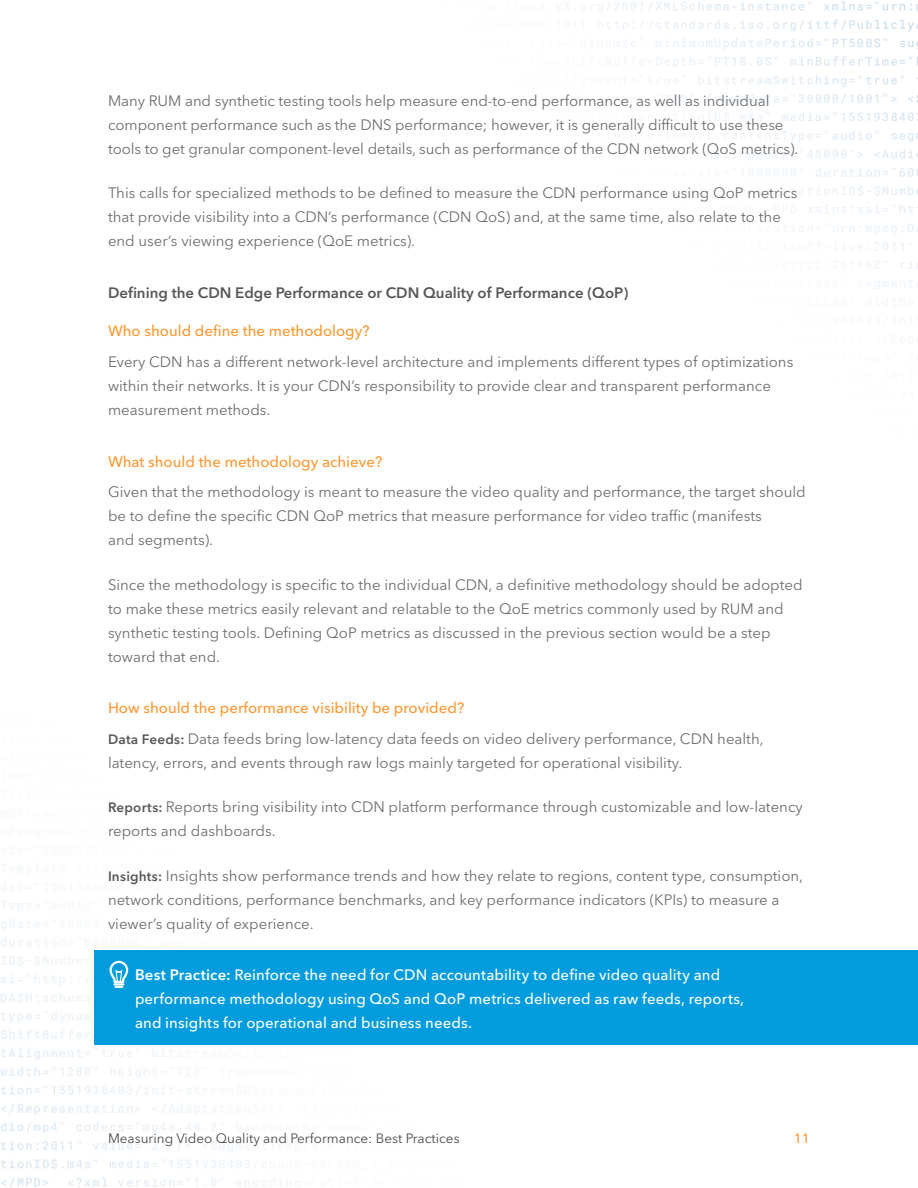
<style>
.page{position:relative;width:918px;height:1188px;background:#fff}
.page>*{position:absolute;margin:0;border:0;box-sizing:border-box;transform-origin:0 0}
.Body{font:15px/24px "Avenir Next LT Pro";color:#6d6e71}
.Best_Practice{font:500 15px/24px "Avenir Next LT Pro";letter-spacing:.005em;color:#fff}
.t1{font:500 15px "Avenir Next LT Pro";color:#f93}
.H3__SUBSUBHEAD{font:600 15px "Avenir Next LT Pro";color:#57585a}
.t2{font:13.5px "Avenir Next LT Pro";color:#4b4c4d}
.t3{font:500 13.5px "Avenir Next LT Pro";color:#f93}
.s1{font-weight:600;font-size:13.5px;color:#57585a}
.s2{font-weight:600}
</style>
<div class="page">
<img style="left:1px;top:848px;width:917px;height:340px">
<img style="left:555px;top:1px;width:363px;height:338px">
<div style="left:94px;top:951px;width:824px;height:94px;background:#009cde"></div>
<svg style="left:109px;top:961px;width:19px;height:27px"></svg>
<p class="Body" style="left:108px;top:89px;width:690px">Many RUM and synthetic testing tools help measure end-to-end performance, as well as individual component performance such as the DNS performance; however, it is generally difficult to use these tools to get granular component-level details, such as performance of the CDN network (QoS metrics).</p>
<p class="Body" style="left:108px;top:181px;width:691px">This calls for specialized methods to be defined to measure the CDN performance using QoP metrics that provide visibility into a CDN’s performance (CDN QoS) and, at the same time, also relate to the end user’s viewing experience (QoE metrics).</p>
<p class="H3__SUBSUBHEAD" style="left:108px;top:283px;width:522px">Defining the CDN Edge Performance or CDN Quality of Performance (QoP)</p>
<h4 class="t1" style="left:108px;top:322px;width:263px">Who should define the methodology?</h4>
<p class="Body" style="left:108px;top:350px;width:687px">Every CDN has a different network-level architecture and implements different types of optimizations within their networks. It is your CDN’s responsibility to provide clear and transparent performance measurement methods.</p>
<h4 class="t1" style="left:108px;top:452px;width:276px">What should the methodology achieve?</h4>
<p class="Body" style="left:108px;top:480px;width:699px">Given that the methodology is meant to measure the video quality and performance, the target should be to define the specific CDN QoP metrics that measure performance for video traffic (manifests<br>and segments).</p>
<p class="Body" style="left:108px;top:572px;width:696px">Since the methodology is specific to the individual CDN, a definitive methodology should be adopted to make these metrics easily relevant and relatable to the QoE metrics commonly used by RUM and synthetic testing tools. Defining QoP metrics as discussed in the previous section would be a step toward that end.</p>
<h4 class="t1" style="left:108px;top:699px;width:358px">How should the performance visibility be provided?</h4>
<p class="Body" style="left:108px;top:727px;width:657px"><span class="s1">Data Feeds:</span> Data feeds bring low-latency data feeds on video delivery performance, CDN health, latency, errors, and events through raw logs mainly targeted for operational visibility.</p>
<p class="Body" style="left:108px;top:795px;width:696px"><span class="s1">Reports:</span> Reports bring visibility into CDN platform performance through customizable and low-latency reports and dashboards.</p>
<p class="Body" style="left:108px;top:863px;width:697px"><span class="s1">Insights:</span> Insights show performance trends and how they relate to regions, content type, consumption, network conditions, performance benchmarks, and key performance indicators (KPIs) to measure a viewer’s quality of experience.</p>
<p class="Best_Practice" style="left:135px;top:962px;width:611px"><span class="s2">Best Practice:</span> Reinforce the need for CDN accountability to define video quality and performance methodology using QoS and QoP metrics delivered as raw feeds, reports, and insights for operational and business needs.</p>
<p class="t2" style="left:108px;top:1131px;width:353px">Measuring Video Quality and Performance: Best Practices</p>
<p class="t3" style="left:794px;top:1131px;width:18px">11</p>
</div>
